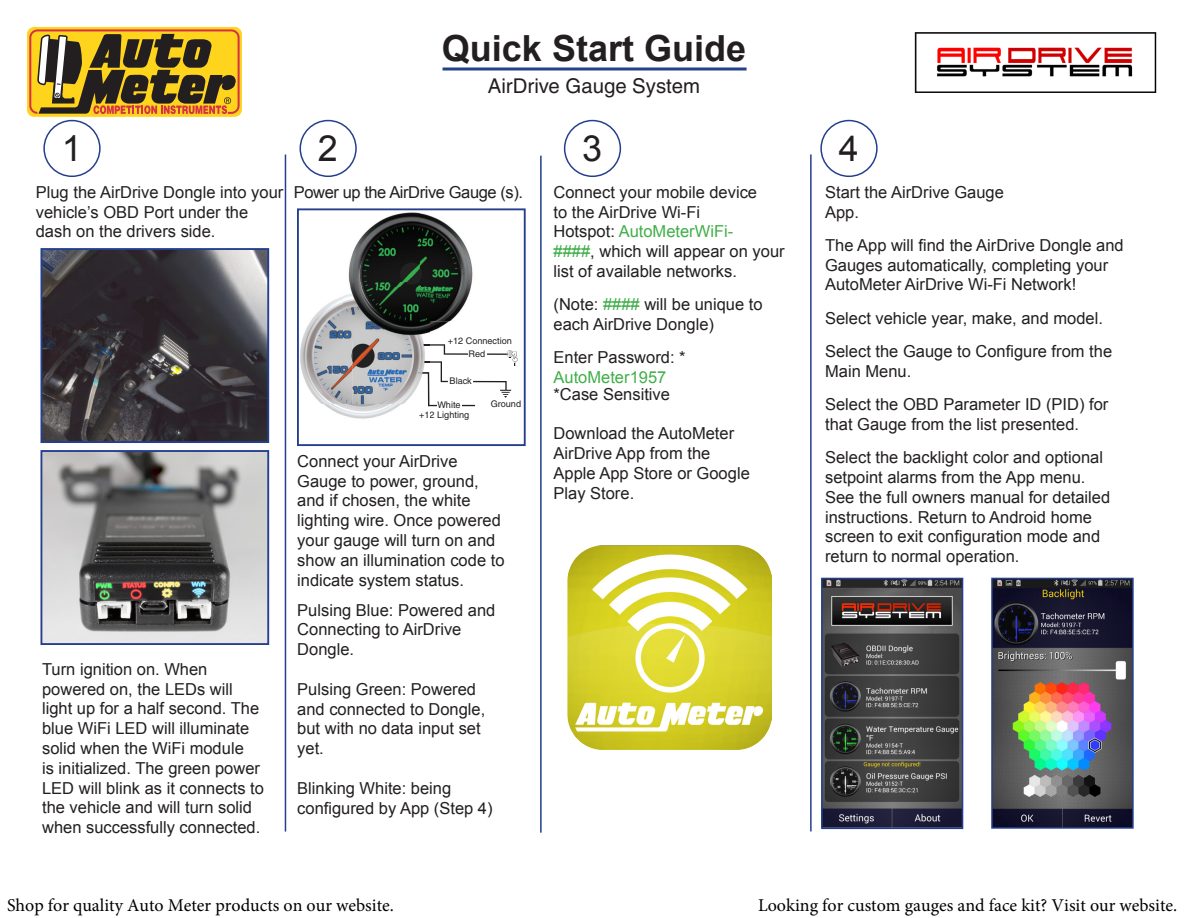
<style>
.page{position:relative;width:1188px;height:918px;background:#fff}
.page>*{position:absolute;margin:0;border:0;box-sizing:border-box;transform-origin:0 0}
.t1{font:700 36px "Arial";color:#231f20}
.t2{font:36px "Arial";color:#231f20}
.t3{font:20.4px "Helvetica LT";color:#231f20}
.t4{font:18px "Minion Pro";color:#000}
.t5{font:16.5px/19.8px "Arial";color:#231f20}
.t6{font:16.5px "Arial";color:#40ae49}
.t7{font:16.5px "Arial";letter-spacing:-.025em;color:#231f20}
.t8{font:9.15px "Helvetica LT";color:#231f20}
.s1{color:#231f20}
.s2{color:#40ae49}
</style>
<div class="page">
<hr style="left:540px;top:156px;width:2px;height:677px;background:#253f8e">
<hr style="left:810px;top:154px;width:2px;height:677px;background:#253f8e">
<img style="left:43px;top:251px;width:223px;height:189px">
<div style="left:40px;top:248px;width:229px;height:195px;border:2px solid #253f8e"></div>
<img style="left:300px;top:296px;width:52px;height:108px">
<img style="left:352px;top:341px;width:72px;height:63px">
<img style="left:324px;top:404px;width:77px;height:15px">
<svg style="left:417px;top:344px;width:101px;height:63px"></svg>
<img style="left:348px;top:212px;width:72px;height:76px">
<img style="left:420px;top:213px;width:53px;height:108px">
<img style="left:430px;top:321px;width:20px;height:11px">
<img style="left:343px;top:288px;width:87px;height:53px">
<div style="left:297px;top:208px;width:229px;height:238px;border:2px solid #253f8e"></div>
<img style="left:43px;top:453px;width:223px;height:189px">
<div style="left:40px;top:450px;width:229px;height:195px;border:2px solid #253f8e"></div>
<hr style="left:285px;top:155px;width:1px;height:677px;background:#253f8e">
<hr style="left:443px;top:68px;width:304px;height:2px;background:#253f8e">
<div style="left:27px;top:27px;width:215px;height:90px;background:#fed41d;border-radius:7px"></div>
<svg style="left:29px;top:29px;width:211px;height:85px"></svg>
<img style="left:915px;top:32px;width:241px;height:61px">
<img style="left:824px;top:581px;width:136px;height:245px">
<div style="left:821px;top:578px;width:142px;height:251px;border:2px solid #253f8e"></div>
<div style="left:43px;top:120px;width:58px;height:57px;border:2px solid #253f8e;border-radius:50%"></div>
<div style="left:300px;top:120px;width:57px;height:57px;border:2px solid #253f8e;border-radius:50%"></div>
<div style="left:564px;top:120px;width:57px;height:57px;border:2px solid #253f8e;border-radius:50%"></div>
<div style="left:820px;top:120px;width:58px;height:57px;border:2px solid #253f8e;border-radius:50%"></div>
<img style="left:994px;top:581px;width:137px;height:245px">
<div style="left:991px;top:578px;width:143px;height:251px;border:2px solid #253f8e"></div>
<img style="left:567px;top:545px;width:204px;height:205px">
<p class="t1" style="left:442px;top:24px;width:306px">Quick Start Guide</p>
<p class="t3" style="left:488px;top:74px;width:214px">AirDrive Gauge System</p>
<p class="t2" style="left:62px;top:125px;width:22px">1</p>
<p class="t2" style="left:318px;top:125px;width:22px">2</p>
<p class="t2" style="left:582px;top:125px;width:22px">3</p>
<p class="t2" style="left:839px;top:125px;width:22px">4</p>
<p class="t5" style="left:36px;top:182px;width:249px">Plug the AirDrive Dongle into your vehicle’s OBD Port under the dash on the drivers side.</p>
<p class="t7" style="left:294px;top:181px;width:231px">Power up the AirDrive Gauge (s).</p>
<p class="t8" style="left:448px;top:335px;width:66px">+12 Connection</p>
<p class="t8" style="left:468px;top:348px;width:18px">Red</p>
<p class="t5" style="left:42px;top:659px;width:223px">Turn ignition on. When powered on, the LEDs will light up for a half second. The blue WiFi LED will illuminate solid when the WiFi module<br>is initialized. The green power<br>LED will blink as it connects to the vehicle and will turn solid when successfully connected.</p>
<p class="t8" style="left:450px;top:375px;width:24px">Black</p>
<p class="t8" style="left:437px;top:399px;width:25px">White</p>
<p class="t8" style="left:419px;top:409px;width:51px">+12 Lighting</p>
<p class="t8" style="left:491px;top:398px;width:32px">Ground</p>
<p class="t5" style="left:297px;top:451px;width:209px">Connect your AirDrive<br>Gauge to power, ground, and if chosen, the white lighting wire. Once powered your gauge will turn on and show an illumination code to indicate system status.</p>
<p class="t5" style="left:297px;top:600px;width:200px">Pulsing Blue: Powered and<br>Connecting to AirDrive</p>
<p class="t5" style="left:297px;top:640px;width:58px">Dongle.</p>
<p class="t5" style="left:297px;top:679px;width:180px">Pulsing Green: Powered</p>
<p class="t5" style="left:297px;top:699px;width:190px">and connected to Dongle,</p>
<p class="t5" style="left:297px;top:719px;width:185px">but with no data input set</p>
<p class="t5" style="left:297px;top:739px;width:28px">yet.</p>
<p class="t5" style="left:297px;top:778px;width:156px">Blinking White: being</p>
<p class="t5" style="left:297px;top:798px;width:197px">configured by App (Step 4)</p>
<p class="t5" style="left:554px;top:182px;width:205px">Connect your mobile device</p>
<p class="t5" style="left:554px;top:202px;width:148px">to the AirDrive Wi-Fi</p>
<p class="t6" style="left:554px;top:221px;width:181px"><span class="s1">Hotspot:</span> AutoMeterWiFi-</p>
<p class="t5" style="left:554px;top:242px;width:233px"><span class="s2">####</span>, which will appear on your list of available networks.</p>
<p class="t5" style="left:554px;top:295px;width:211px">(Note: <span class="s2">####</span> will be unique to</p>
<p class="t5" style="left:554px;top:315px;width:162px">each AirDrive Dongle)</p>
<p class="t5" style="left:554px;top:348px;width:134px">Enter Password: *</p>
<p class="t6" style="left:554px;top:367px;width:114px">AutoMeter1957</p>
<p class="t5" style="left:554px;top:384px;width:118px">*Case Sensitive</p>
<p class="t5" style="left:554px;top:424px;width:182px">Download the AutoMeter</p>
<p class="t5" style="left:554px;top:444px;width:158px">AirDrive App from the</p>
<p class="t5" style="left:554px;top:463px;width:198px">Apple App Store or Google</p>
<p class="t5" style="left:554px;top:483px;width:82px">Play Store.</p>
<p class="t5" style="left:825px;top:182px;width:180px">Start the AirDrive Gauge</p>
<p class="t5" style="left:825px;top:202px;width:35px">App.</p>
<p class="t5" style="left:825px;top:235px;width:300px">The App will find the AirDrive Dongle and<br>Gauges automatically, completing your<br>AutoMeter AirDrive Wi-Fi Network!</p>
<p class="t5" style="left:825px;top:308px;width:279px">Select vehicle year, make, and model.</p>
<p class="t5" style="left:825px;top:342px;width:289px">Select the Gauge to Configure from the<br>Main Menu.</p>
<p class="t5" style="left:825px;top:395px;width:285px">Select the OBD Parameter ID (PID) for that Gauge from the list presented.</p>
<p class="t5" style="left:825px;top:448px;width:287px">Select the backlight color and optional setpoint alarms from the App menu.<br>See the full owners manual for detailed instructions. Return to Android home screen to exit configuration mode and return to normal operation.</p>
<p class="t4" style="left:7px;top:893px;width:388px">Shop for quality Auto Meter products on our website.</p>
<p class="t4" style="left:758px;top:893px;width:421px">Looking for custom gauges and face kit? Visit our website.</p>
</div>
